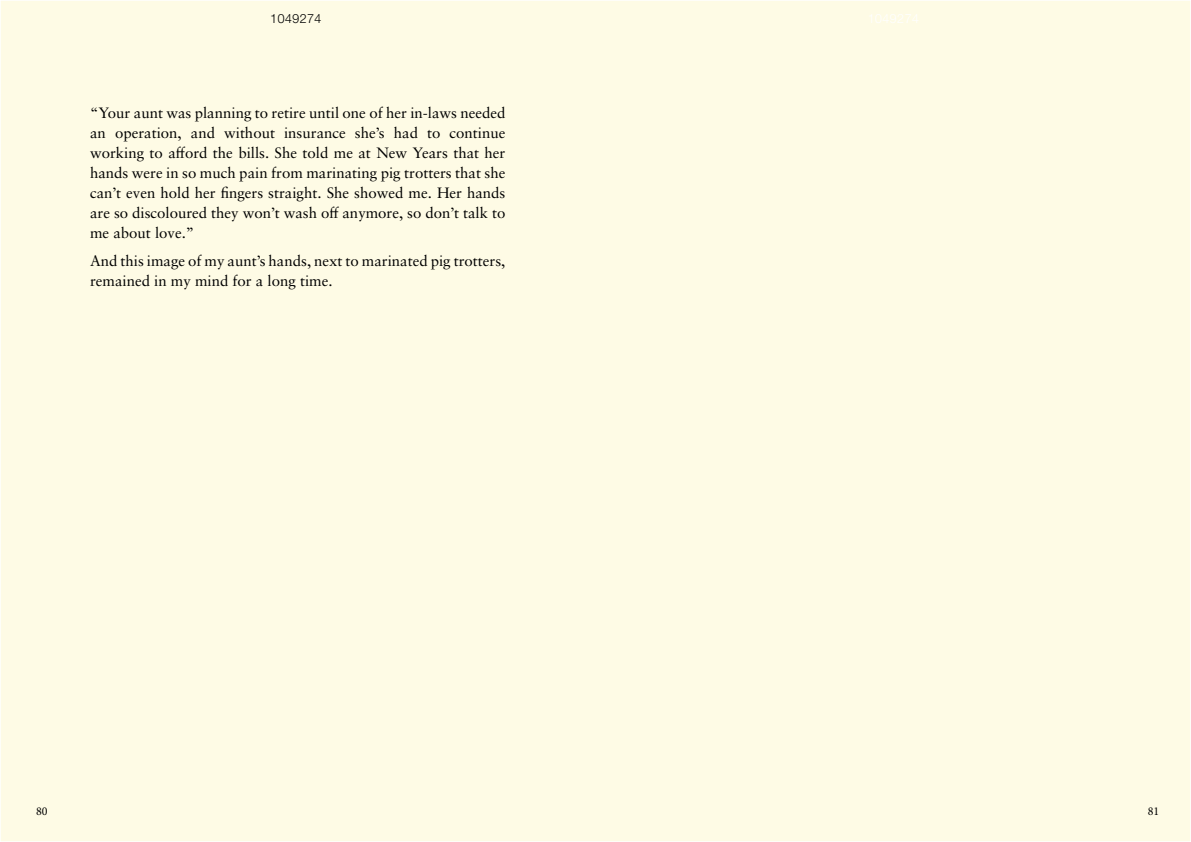
<style>
.page{position:relative;width:1191px;height:842px;background:#fff}
.page>*{position:absolute;margin:0;border:0;box-sizing:border-box;transform-origin:0 0}
.t1{font:15px/20px "Sabon LT Pro";color:#000;text-align:justify}
.t2{font:300 12px "Nimbus Sans DV";color:#000}
.t3{font:12px "Minion Pro";color:#000}
</style>
<div class="page">
<div style="left:0;top:0;width:1190px;height:842px;background:#fefbe5"></div>
<p class="t2" style="left:270px;top:10px;width:53px">1049274</p>
<p class="t1" style="left:90px;top:102px;width:417px">“Your aunt was planning to retire until one of her in-laws needed an operation, and without insurance she’s had to continue working to afford the bills. She told me at New Years that her hands were in so much pain from marinating pig trotters that she can’t even hold her fingers straight. She showed me. Her hands are so discoloured they won’t wash off anymore, so don’t talk to me about love.”</p>
<p class="t1" style="left:90px;top:250px;width:417px">And this image of my aunt’s hands, next to marinated pig trotters, remained in my mind for a long time.</p>
<p class="t3" style="left:36px;top:803px;width:13px">80</p>
<p class="t3" style="left:1147px;top:803px;width:13px">81</p>
</div>
